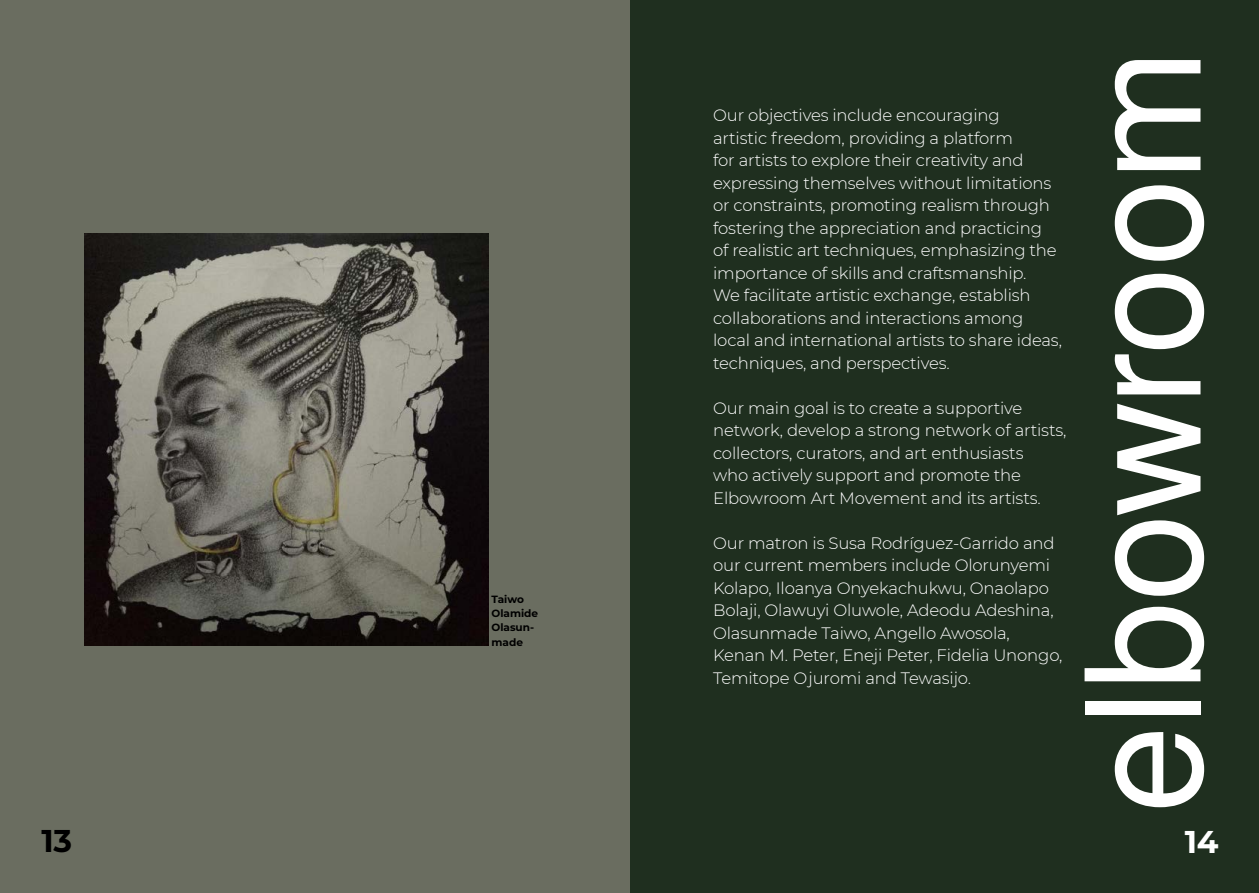
<style>
.page{position:relative;width:1259px;height:893px;background:#fff}
.page>*{position:absolute;margin:0;border:0;box-sizing:border-box;transform-origin:0 0}
.t1{font:159px "Free Sans";letter-spacing:-.01em;color:#fff}
.t2{font:700 31.5px "Montserrat";color:#000}
.t3{font:700 31.5px "Montserrat";color:#fff}
.t4{font:300 16.5px/22.5px "Montserrat";letter-spacing:-.01em;color:#fff}
.t5{font:700 10.5px/14.1px "Montserrat";color:#000}
</style>
<div class="page">
<div style="left:629px;top:0;width:630px;height:893px;background:#1f2f1f"></div>
<div style="left:0;top:0;width:629px;height:893px;background:#6a6d60"></div>
<img style="left:85px;top:234px;width:403px;height:411px">
<p class="t5" style="left:491px;top:592px;width:48px">Taiwo<br>Olamide<br>Olasun&shy;made</p>
<p class="t4" style="left:713px;top:104px;width:350px">Our objectives include encouraging<br>artistic freedom, providing a platform<br>for artists to explore their creativity and expressing themselves without limitations or constraints, promoting realism through fostering the appreciation and practicing<br>of realistic art techniques, emphasizing the importance of skills and craftsmanship.<br>We facilitate artistic exchange, establish collaborations and interactions among local and international artists to share ideas, techniques, and perspectives.</p>
<p class="t4" style="left:713px;top:396px;width:355px">Our main goal is to create a supportive network, develop a strong network of artists, collectors, curators, and art enthusiasts<br>who actively support and promote the Elbowroom Art Movement and its artists.</p>
<p class="t4" style="left:713px;top:531px;width:351px">Our matron is Susa Rodríguez-Garrido and our current members include Olorunyemi Kolapo, Iloanya Onyekachukwu, Onaolapo Bolaji, Olawuyi Oluwole, Adeodu Adeshina, Olasunmade Taiwo, Angello Awosola, Kenan M. Peter, Eneji Peter, Fidelia Unongo, Temitope Ojuromi and Tewasijo.</p>
<h1 class="t1" style="left:1033px;top:814px;width:766px;rotate:-90deg">elbowroom</h1>
<h2 class="t2" style="left:42px;top:818px;width:32px">13</h2>
<h2 class="t3" style="left:1184px;top:819px;width:35px">14</h2>
</div>
